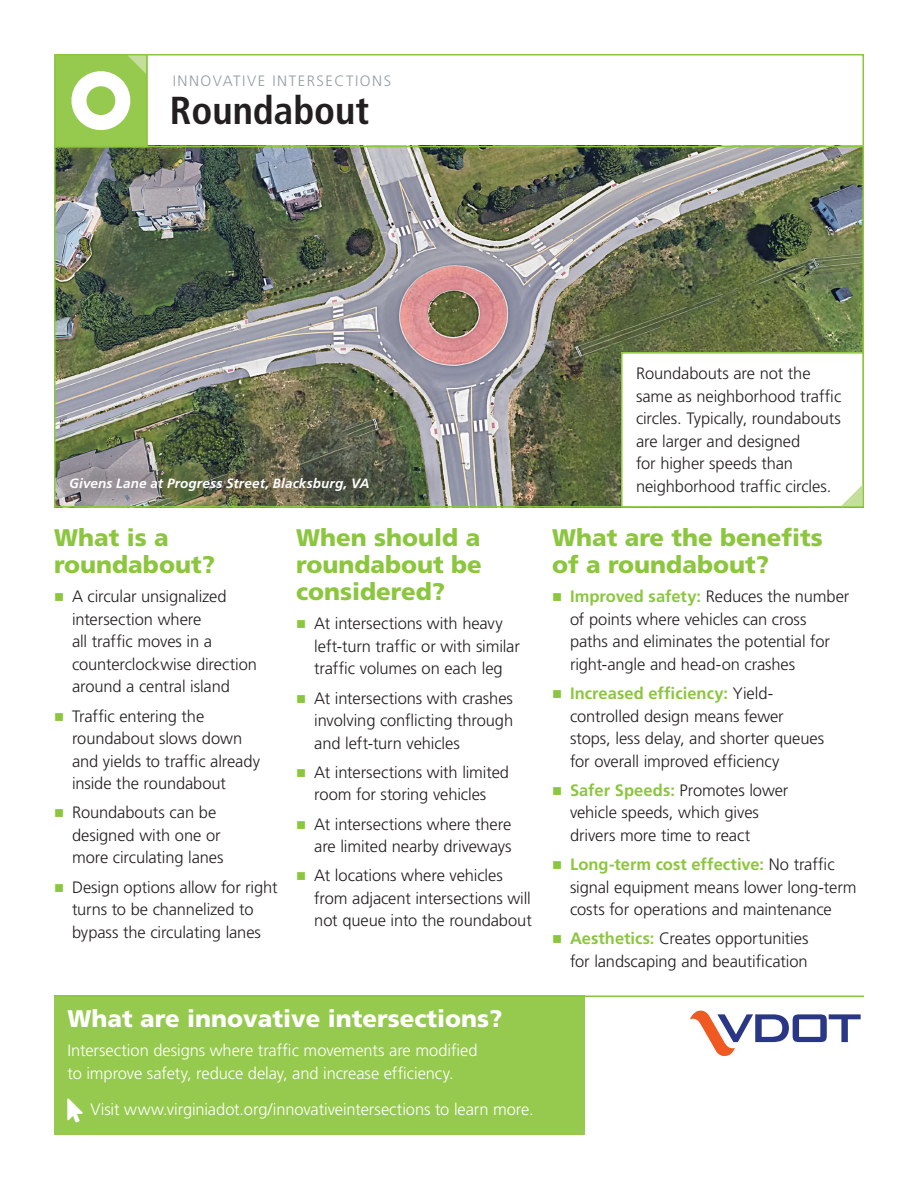
<style>
.page{position:relative;width:918px;height:1188px;background:#fff}
.page>*{position:absolute;margin:0;border:0;box-sizing:border-box;transform-origin:0 0}
.Type_Heading{font:700 condensed 39px "Frutiger LT Std";color:#231f20}
.Heading_2{font:900 24px/27px "Frutiger LT Std";color:#8bc63e}
.Heading_2_White{font:900 24px "Frutiger LT Std";color:#fff}
.t1{font:300 16.5px/22.5px "Frutiger LT Std";letter-spacing:-.005em;color:#231f20}
.t2{font:300 16.5px/22.5px "Frutiger LT Std";letter-spacing:-.005em;color:#fff}
.Alt_Heading{font:300 15px "Frutiger LT Std";letter-spacing:.1em;color:#959ca1}
.t3{font:italic 700 13.5px "Frutiger LT Std";letter-spacing:.01em;color:#fff}
.s1{font-weight:700;color:#8bc63e}
</style>
<div class="page">
<svg style="left:690px;top:1011px;width:171px;height:45px"></svg>
<div style="left:146px;top:54px;width:718px;height:93px;border:2px solid #8bc63e"></div>
<img style="left:57px;top:149px;width:804px;height:356px">
<div style="left:54px;top:995px;width:531px;height:140px;background:#96ca4e"></div>
<hr style="left:54px;top:995px;width:810px;height:2px;background:#8bc63e">
<img style="left:56px;top:464px;width:384px;height:38px">
<div style="left:622px;top:353px;width:241px;height:154px;background:#fff"></div>
<div style="left:621px;top:352px;width:243px;height:156px;border:2px solid #8bc63e"></div>
<svg style="left:841px;top:485px;width:21px;height:21px"></svg>
<div style="left:54px;top:54px;width:94px;height:93px;background:#96ca4e"></div>
<svg style="left:71px;top:57px;width:74px;height:73px"></svg>
<div style="left:54px;top:54px;width:94px;height:93px;border:2px solid #8bc63e"></div>
<p class="Alt_Heading" style="left:173px;top:72px;width:220px">INNOVATIVE INTERSECTIONS</p>
<p class="Type_Heading" style="left:170px;top:87px;width:201px">Roundabout</p>
<p class="t3" style="left:69px;top:475px;width:302px">Givens Lane at Progress Street, Blacksburg, VA</p>
<p class="Heading_2" style="left:54px;top:524px;width:163px">What is a roundabout?</p>
<p class="t1" style="left:72px;top:586px;width:187px">A circular unsignalized intersection where<br>all traffic moves in a counterclockwise direction around a central island</p>
<p class="t1" style="left:72px;top:705px;width:190px">Traffic entering the roundabout slows down and yields to traffic already inside the roundabout</p>
<p class="t1" style="left:72px;top:802px;width:153px">Roundabouts can be designed with one or more circulating lanes</p>
<p class="t1" style="left:72px;top:876px;width:207px">Design options allow for right turns to be channelized to bypass the circulating lanes</p>
<p class="Heading_2" style="left:296px;top:524px;width:187px;text-align:justify">When should a roundabout be considered?</p>
<p class="t1" style="left:314px;top:613px;width:207px">At intersections with heavy left-turn traffic or with similar traffic volumes on each leg</p>
<p class="t1" style="left:314px;top:687px;width:200px;text-align:justify">At intersections with crashes involving conflicting through and left-turn vehicles</p>
<p class="t1" style="left:314px;top:761px;width:196px">At intersections with limited room for storing vehicles</p>
<p class="t1" style="left:314px;top:813px;width:199px">At intersections where there are limited nearby driveways</p>
<p class="t1" style="left:314px;top:865px;width:219px">At locations where vehicles from adjacent intersections will not queue into the roundabout</p>
<p class="Heading_2_White" style="left:68px;top:1004px;width:437px">What are innovative intersections?</p>
<p class="t2" style="left:68px;top:1040px;width:412px">Intersection designs where traffic movements are modified to improve safety, reduce delay, and increase efficiency.</p>
<p class="t2" style="left:91px;top:1098px;width:445px">Visit www.virginiadot.org/innovativeintersections to learn more.</p>
<p class="t1" style="left:636px;top:363px;width:207px">Roundabouts are not the same as neighborhood traffic circles. Typically, roundabouts are larger and designed<br>for higher speeds than neighborhood traffic circles.</p>
<p class="Heading_2" style="left:552px;top:524px;width:272px">What are the benefits of a roundabout?</p>
<p class="t1" style="left:570px;top:586px;width:281px"><span class="s1">Improved safety:</span> Reduces the number of points where vehicles can cross<br>paths and eliminates the potential for right-angle and head-on crashes</p>
<p class="t1" style="left:570px;top:683px;width:256px"><span class="s1">Increased efficiency:</span> Yield&shy;controlled design means fewer stops, less delay, and shorter queues for overall improved efficiency</p>
<p class="t1" style="left:570px;top:779px;width:220px"><span class="s1">Safer Speeds:</span> Promotes lower vehicle speeds, which gives drivers more time to react</p>
<p class="t1" style="left:570px;top:854px;width:288px"><span class="s1">Long-term cost effective:</span> No traffic signal equipment means lower long-term costs for operations and maintenance</p>
<p class="t1" style="left:570px;top:928px;width:240px"><span class="s1">Aesthetics:</span> Creates opportunities for landscaping and beautification</p>
</div>
